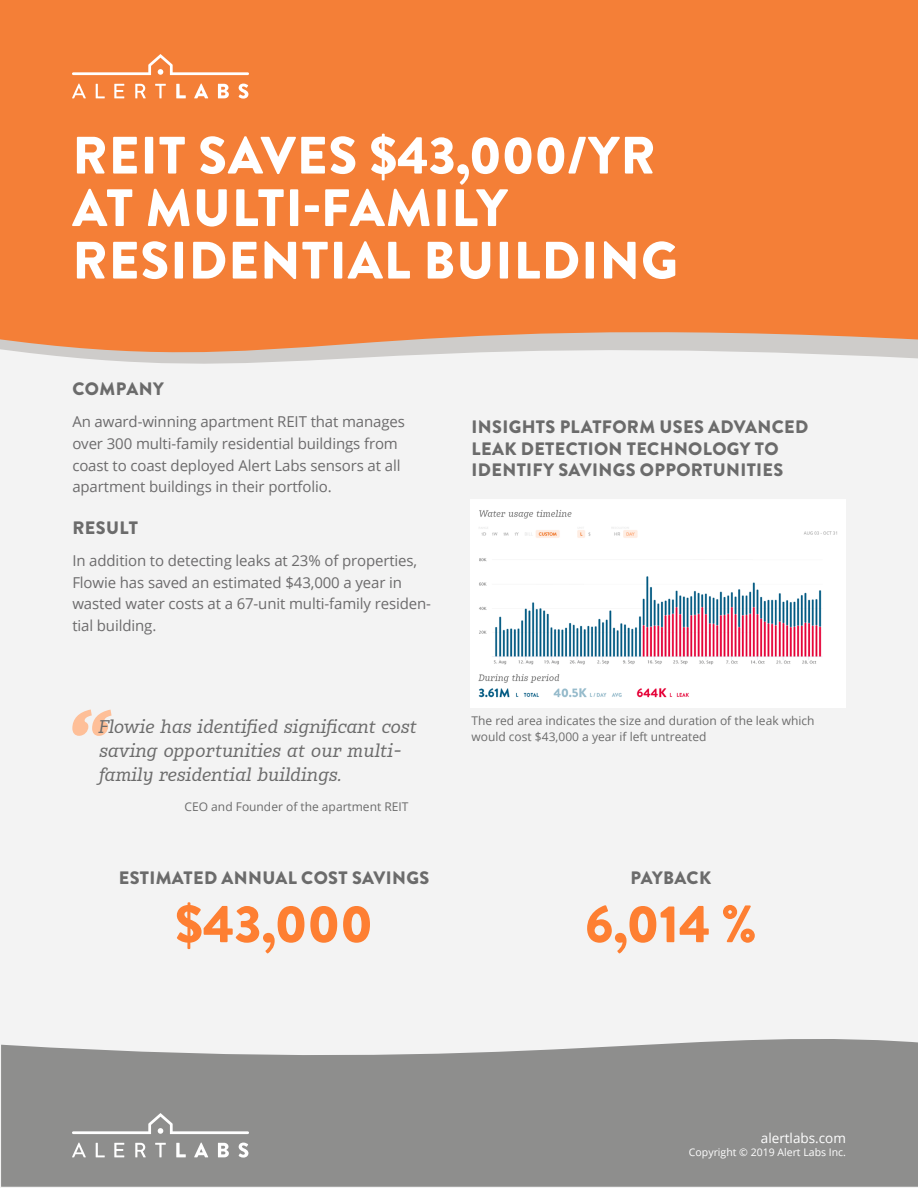
<style>
.page{position:relative;width:918px;height:1188px;background:#f3f3f3}
.page>*{position:absolute;margin:0;border:0;box-sizing:border-box;transform-origin:0 0}
.Pullquote{font:italic 900 85.2px "Karbid Slab Pro";color:#febf98}
.Copy{font:900 52.5px/52.5px "Brandon Grotesque";letter-spacing:.02em;color:#fff}
.Subhead{font:900 52.5px "Brandon Grotesque";color:#fe7f32}
.Subhead-2{font:900 18px/21.8px "Brandon Grotesque";letter-spacing:.02em;color:#6b6b6b}
.Pullquote-2{font:italic 18px/24px "Karbid Slab Pro";color:#6b6b6b}
.Copy-2{font:900 18px "Brandon Grotesque";letter-spacing:.02em;color:#6b6b6b}
.Copy-3{font:15px/21.8px "Open Sans";letter-spacing:-.01em;color:#6c6b6c}
.t1{font:13.5px "Open Sans";color:#fff}
.Stat_Label{font:12px/16.5px "Open Sans";color:#6b6b6b}
.t2{font:10.5px "Open Sans";color:#fff}
</style>
<div class="page">
<svg style="left:1px;top:1039px;width:917px;height:148px;background:#949493"></svg>
<div style="left:0;top:0;width:918px;height:330px;background:#f47f37"></div>
<svg style="left:72px;top:84px;width:14px;height:14px"></svg>
<svg style="left:96px;top:84px;width:9px;height:14px"></svg>
<svg style="left:114px;top:84px;width:10px;height:14px"></svg>
<svg style="left:135px;top:84px;width:11px;height:14px"></svg>
<svg style="left:155px;top:84px;width:11px;height:14px"></svg>
<svg style="left:176px;top:84px;width:10px;height:14px"></svg>
<svg style="left:194px;top:84px;width:14px;height:14px"></svg>
<svg style="left:218px;top:84px;width:11px;height:14px"></svg>
<svg style="left:239px;top:84px;width:9px;height:15px"></svg>
<svg style="left:72px;top:54px;width:177px;height:21px"></svg>
<svg style="left:0;top:330px;width:918px;height:34px"></svg>
<svg style="left:72px;top:1143px;width:14px;height:14px"></svg>
<svg style="left:96px;top:1143px;width:9px;height:14px"></svg>
<svg style="left:114px;top:1143px;width:10px;height:14px"></svg>
<svg style="left:135px;top:1143px;width:11px;height:14px"></svg>
<svg style="left:155px;top:1143px;width:11px;height:14px"></svg>
<svg style="left:176px;top:1143px;width:10px;height:14px"></svg>
<svg style="left:194px;top:1143px;width:14px;height:14px"></svg>
<svg style="left:218px;top:1143px;width:11px;height:14px"></svg>
<svg style="left:239px;top:1143px;width:9px;height:15px"></svg>
<svg style="left:72px;top:1113px;width:177px;height:21px;background:#9e9e9e"></svg>
<img style="left:471px;top:500px;width:375px;height:208px">
<p class="Copy" style="left:72px;top:130px;width:607px">REIT SAVES $43,000/YR<br>AT MULTI-FAMILY<br>RESIDENTIAL BUILDING</p>
<p class="Copy-2" style="left:72px;top:376px;width:93px">COMPANY</p>
<p class="Copy-3" style="left:72px;top:410px;width:334px">An award-winning apartment REIT that manages over 300 multi-family residential buildings from coast to coast deployed Alert Labs sensors at all apartment buildings in their portfolio.</p>
<p class="Copy-2" style="left:72px;top:515px;width:67px">RESULT</p>
<p class="Copy-3" style="left:72px;top:549px;width:360px">In addition to detecting leaks at 23% of properties, Flowie has saved an estimated $43,000 a year in wasted water costs at a 67-unit multi-family residen&shy;tial building.</p>
<p class="Pullquote" style="left:64px;top:686px;width:48px">“</p>
<p class="Pullquote-2" style="left:98px;top:714px;width:320px">Flowie has identified significant cost saving opportunities at our multi&shy;family residential buildings.</p>
<p class="Stat_Label" style="left:185px;top:798px;width:225px">CEO and Founder of the apartment REIT</p>
<p class="Subhead-2" style="left:119px;top:868px;width:312px">ESTIMATED ANNUAL COST SAVINGS</p>
<p class="Subhead" style="left:175px;top:887px;width:199px">$43,000</p>
<p class="Subhead-2" style="left:472px;top:416px;width:338px">INSIGHTS PLATFORM USES ADVANCED<br>LEAK DETECTION TECHNOLOGY TO<br>IDENTIFY SAVINGS OPPORTUNITIES</p>
<p class="Stat_Label" style="left:471px;top:712px;width:345px">The red area indicates the size and duration of the leak which would cost $43,000 a year if left untreated</p>
<p class="Subhead-2" style="left:631px;top:868px;width:82px">PAYBACK</p>
<p class="Subhead" style="left:585px;top:887px;width:173px">6,014 %</p>
<p class="t1" style="left:761px;top:1129px;width:87px">alertlabs.com</p>
<p class="t2" style="left:689px;top:1145px;width:159px">Copyright © 2019 Alert Labs Inc.</p>
</div>
